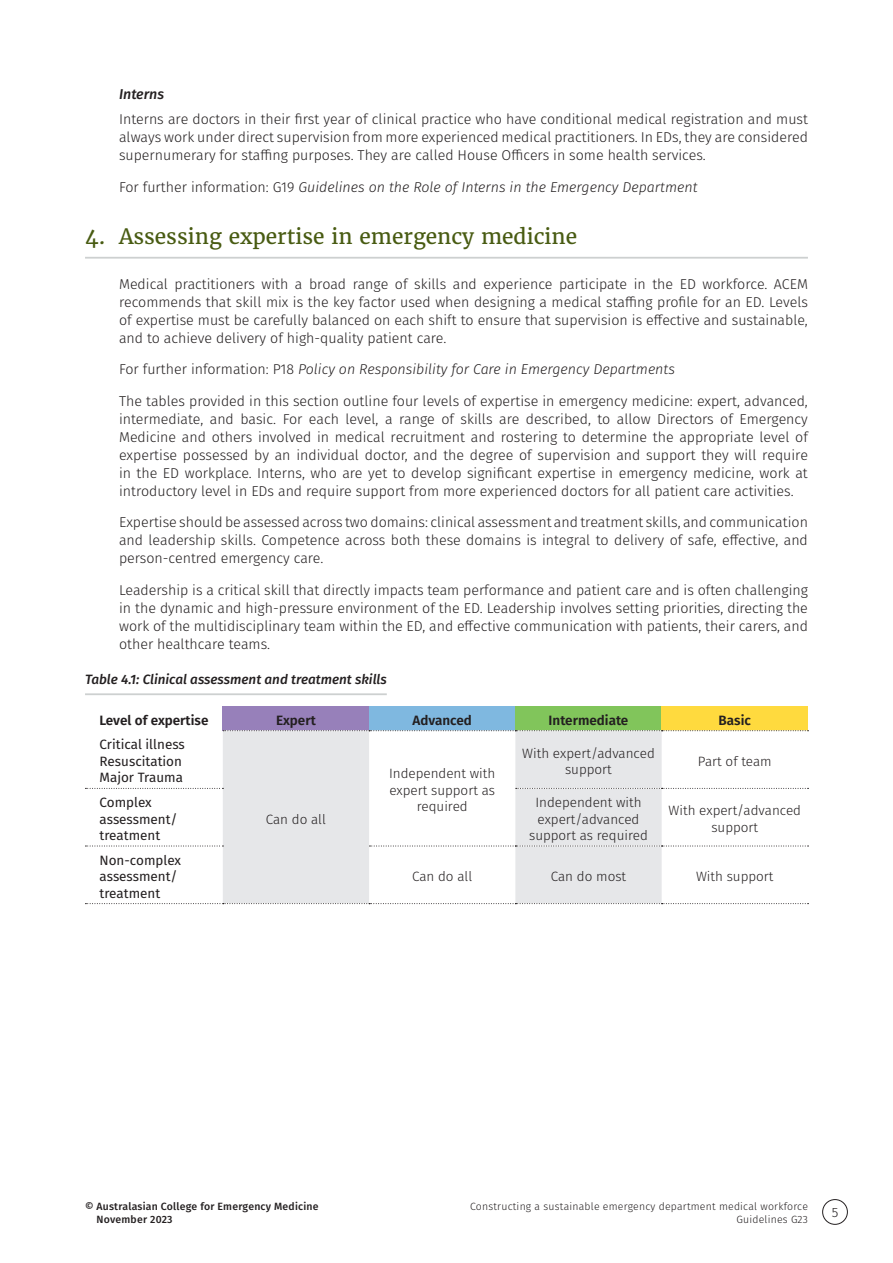
<style>
.page{position:relative;width:893px;height:1263px;background:#fff}
.page>*{position:absolute;margin:0;border:0;box-sizing:border-box;transform-origin:0 0}
.t1{font:21px "Merriweather";color:#485b12}
.t2{font:300 14.25px/18px "Fira Sans";color:#231f20;text-align:justify}
.t3{font:italic 300 14.25px "Fira Sans";color:#231f20}
.t4{font:italic 500 14.25px "Fira Sans";color:#231f20}
.t5{font:300 13.5px/16.5px "Fira Sans";color:#231f20;text-align:center}
.t6{font:13.5px/16.5px "Fira Sans";color:#231f20}
.t7{font:600 13.5px "Fira Sans";color:#231f20}
.t8{font:italic 500 13.5px "Fira Sans";color:#231f20}
.t9{font:300 10.5px/13.5px "Fira Sans";letter-spacing:.02em;color:#231f20;text-align:right}
.t10{font:500 10.5px/13.5px "Fira Sans";letter-spacing:.02em;color:#231f20}
.s1{font-style:normal}
</style>
<div class="page">
<div style="left:822px;top:1199px;width:26px;height:26px;border:1px solid #231f20;border-radius:50%"></div>
<hr style="left:85px;top:257px;width:723px;height:2px;background:#cdd0d0">
<hr style="left:85px;top:693px;width:302px;height:2px;background:#cdd0d0">
<div style="left:223px;top:706px;width:146px;height:25px;background:#9780ba"></div>
<div style="left:369px;top:706px;width:146px;height:25px;background:#7fb8e0"></div>
<div style="left:515px;top:706px;width:147px;height:25px;background:#81c55b"></div>
<div style="left:662px;top:706px;width:146px;height:25px;background:#ffda3e"></div>
<svg style="left:223px;top:731px;width:439px;height:172px;fill:#e6e7e9"></svg>
<svg style="left:85px;top:788px;width:138px;height:1px"></svg>
<svg style="left:516px;top:788px;width:292px;height:1px"></svg>
<svg style="left:85px;top:846px;width:138px;height:1px"></svg>
<svg style="left:369px;top:846px;width:439px;height:1px"></svg>
<svg style="left:223px;top:730px;width:585px;height:1px"></svg>
<svg style="left:85px;top:903px;width:723px;height:1px"></svg>
<p class="t4" style="left:119px;top:83px;width:47px">Interns</p>
<p class="t2" style="left:119px;top:110px;width:690px">Interns are doctors in their first year of clinical practice who have conditional medical registration and must always work under direct supervision from more experienced medical practitioners. In EDs, they are considered supernumerary for staffing purposes. They are called House Officers in some health services.</p>
<p class="t3" style="left:119px;top:177px;width:580px"><span class="s1">For further information: G19</span> Guidelines on the Role of Interns in the Emergency Department</p>
<h1 class="t1" style="left:85px;top:223px;width:493px">4. Assessing expertise in emergency medicine</h1>
<p class="t2" style="left:119px;top:274px;width:690px">Medical practitioners with a broad range of skills and experience participate in the ED workforce. ACEM recommends that skill mix is the key factor used when designing a medical staffing profile for an ED. Levels of expertise must be carefully balanced on each shift to ensure that supervision is effective and sustainable, and to achieve delivery of high-quality patient care.</p>
<p class="t3" style="left:119px;top:359px;width:557px"><span class="s1">For further information: P18</span> Policy on Responsibility for Care in Emergency Departments</p>
<p class="t2" style="left:119px;top:391px;width:690px">The tables provided in this section outline four levels of expertise in emergency medicine: expert, advanced, intermediate, and basic. For each level, a range of skills are described, to allow Directors of Emergency Medicine and others involved in medical recruitment and rostering to determine the appropriate level of expertise possessed by an individual doctor, and the degree of supervision and support they will require in the ED workplace. Interns, who are yet to develop significant expertise in emergency medicine, work at introductory level in EDs and require support from more experienced doctors for all patient care activities.</p>
<p class="t2" style="left:119px;top:513px;width:690px">Expertise should be assessed across two domains: clinical assessment and treatment skills, and communication and leadership skills. Competence across both these domains is integral to delivery of safe, effective, and person-centred emergency care.</p>
<p class="t2" style="left:119px;top:580px;width:690px">Leadership is a critical skill that directly impacts team performance and patient care and is often challenging in the dynamic and high-pressure environment of the ED. Leadership involves setting priorities, directing the work of the multidisciplinary team within the ED, and effective communication with patients, their carers, and other healthcare teams.</p>
<p class="t8" style="left:85px;top:669px;width:303px">Table 4.1: Clinical assessment and treatment skills</p>
<p class="t7" style="left:99px;top:709px;width:111px">Level of expertise</p>
<p class="t7" style="left:276px;top:709px;width:41px">Expert</p>
<p class="t7" style="left:413px;top:709px;width:61px">Advanced</p>
<p class="t7" style="left:549px;top:709px;width:81px">Intermediate</p>
<p class="t7" style="left:719px;top:709px;width:34px">Basic</p>
<p class="t6" style="left:100px;top:736px;width:87px">Critical illness<br>Resuscitation<br>Major Trauma</p>
<p class="t5" style="left:266px;top:810px;width:62px">Can do all</p>
<p class="t5" style="left:522px;top:744px;width:134px">With expert/advanced support</p>
<p class="t5" style="left:698px;top:753px;width:75px">Part of team</p>
<p class="t5" style="left:389px;top:765px;width:108px">Independent with expert support as required</p>
<p class="t6" style="left:100px;top:794px;width:80px">Complex assessment/ treatment</p>
<p class="t5" style="left:529px;top:794px;width:120px">Independent with expert/advanced support as required</p>
<p class="t5" style="left:668px;top:802px;width:134px">With expert/advanced support</p>
<p class="t6" style="left:100px;top:851px;width:83px">Non-complex assessment/ treatment</p>
<p class="t5" style="left:412px;top:868px;width:62px">Can do all</p>
<p class="t5" style="left:551px;top:868px;width:77px">Can do most</p>
<p class="t5" style="left:696px;top:868px;width:79px">With support</p>
<p class="t10" style="left:97px;top:1199px;width:223px;text-indent:-12px">© Australasian College for Emergency Medicine<br>November 2023</p>
<p class="t9" style="left:470px;top:1199px;width:339px">Constructing a sustainable emergency department medical workforce<br>Guidelines G23</p>
<p class="t5" style="left:832px;top:1203px;width:8px">5</p>
</div>
